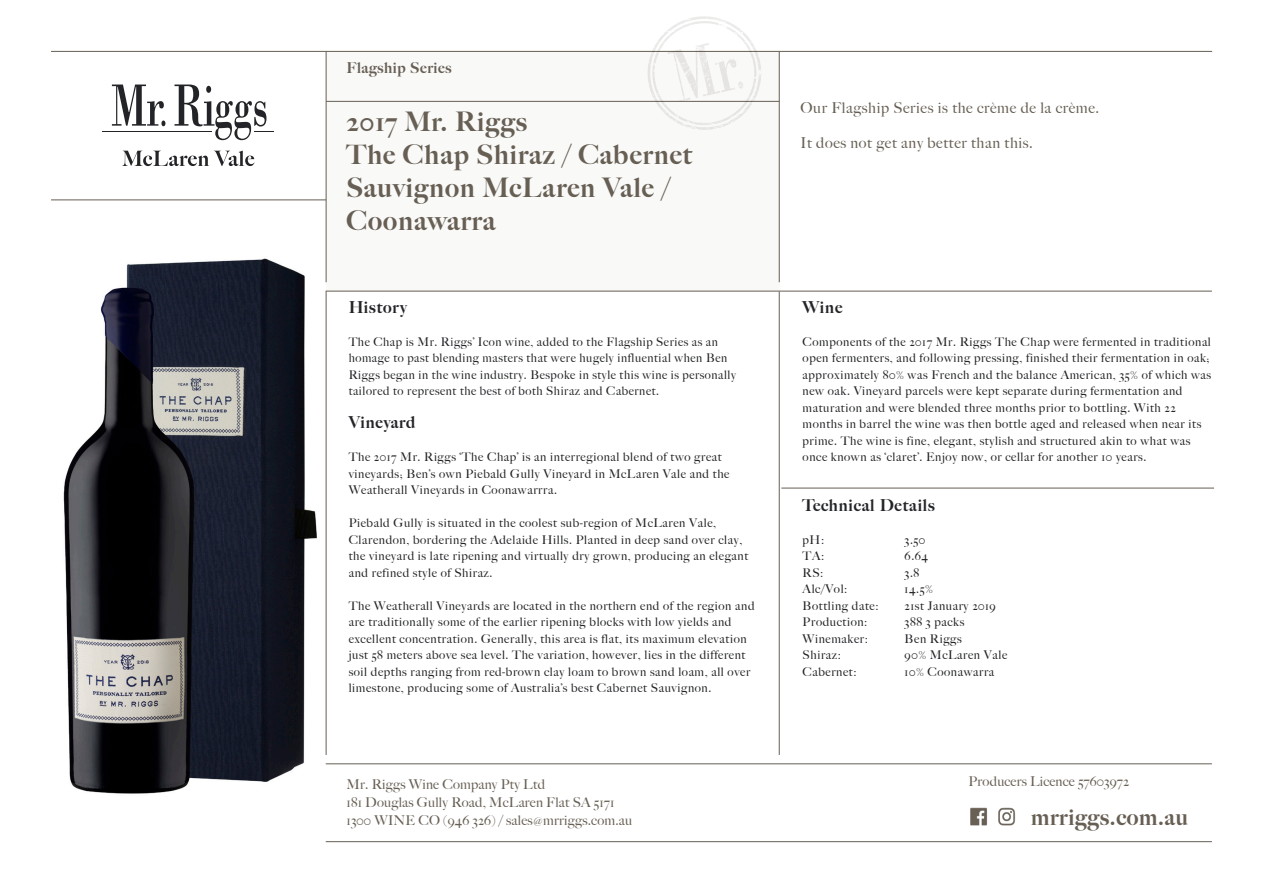
<style>
.page{position:relative;width:1263px;height:893px;background:#fff}
.page>*{position:absolute;margin:0;border:0;box-sizing:border-box;transform-origin:0 0}
.t1{font:900 27px/33px "Big Caslon FB";letter-spacing:.04em;color:#675f54}
.t2{font:900 22.5px "Big Caslon FB";letter-spacing:.03em;color:#675f54}
.t3{font:900 16.5px "Big Caslon FB";letter-spacing:.05em;color:#222427}
.t4{font:500 15px "Big Caslon";letter-spacing:.04em;color:#675f54}
.t5{font:900 15px "Big Caslon FB";letter-spacing:.04em;color:#675f54}
.t6{font:500 13.5px/18px "Big Caslon";letter-spacing:.015em;color:#675f54}
.t7{font:500 12px/16.5px "Big Caslon";letter-spacing:.05em;color:#222427}
.s1{font-size:10.5px}
</style>
<div class="page">
<div style="left:326px;top:51px;width:454px;height:240px;background:#f9f9f8"></div>
<svg style="left:122px;top:151px;width:132px;height:15px"></svg>
<hr style="left:102px;top:131px;width:110px;height:1px;background:#222427">
<svg style="left:112px;top:85px;width:53px;height:41px"></svg>
<svg style="left:174px;top:85px;width:100px;height:55px"></svg>
<hr style="left:51px;top:51px;width:1161px;height:1px;background:#675f54">
<hr style="left:326px;top:841px;width:886px;height:1px;background:#675f54">
<hr style="left:326px;top:763px;width:886px;height:1px;background:#675f54">
<hr style="left:326px;top:291px;width:886px;height:1px;background:#675f54">
<hr style="left:779px;top:291px;width:1px;height:464px;background:#675f54">
<hr style="left:326px;top:291px;width:1px;height:464px;background:#675f54">
<hr style="left:779px;top:51px;width:1px;height:231px;background:#675f54">
<hr style="left:326px;top:51px;width:1px;height:231px;background:#675f54">
<hr style="left:326px;top:101px;width:453px;height:1px;background:#675f54">
<hr style="left:51px;top:200px;width:275px;height:1px;background:#675f54">
<svg style="left:648px;top:16px;width:114px;height:114px"></svg>
<img style="left:970px;top:807px;width:46px;height:19px">
<hr style="left:781px;top:488px;width:433px;height:1px;background:#675f54">
<img style="left:63px;top:258px;width:254px;height:536px">
<p class="t5" style="left:347px;top:58px;width:106px">Flagship Series</p>
<p class="t1" style="left:347px;top:105px;width:347px">2017 Mr. Riggs<br>The Chap Shiraz / Cabernet<br>Sauvignon McLaren Vale /<br>Coonawarra</p>
<p class="t3" style="left:349px;top:297px;width:59px">History</p>
<p class="t7" style="left:349px;top:333px;width:389px">The Chap is Mr. Riggs’ Icon wine, added to the Flagship Series as an homage to past blending masters that were hugely influential when Ben Riggs began in the wine industry. Bespoke in style this wine is personally tailored to represent the best of both Shiraz and Cabernet.</p>
<p class="t3" style="left:349px;top:412px;width:68px">Vineyard</p>
<p class="t7" style="left:349px;top:448px;width:382px">The 2017 Mr. Riggs ‘The Chap’ is an interregional blend of two great vineyards; Ben’s own Piebald Gully Vineyard in McLaren Vale and the<br>Weatherall Vineyards in Coonawarrra.</p>
<p class="t7" style="left:349px;top:514px;width:401px">Piebald Gully is situated in the coolest sub-region of McLaren Vale, Clarendon, bordering the Adelaide Hills. Planted in deep sand over clay, the vineyard is late ripening and virtually dry grown, producing an elegant and refined style of Shiraz.</p>
<p class="t7" style="left:349px;top:597px;width:407px">The Weatherall Vineyards are located in the northern end of the region and are traditionally some of the earlier ripening blocks with low yields and excellent concentration. Generally, this area is flat, its maximum elevation just 58 meters above sea level. The variation, however, lies in the different soil depths ranging from red-brown clay loam to brown sand loam, all over limestone, producing some of Australia’s best Cabernet Sauvignon.</p>
<p class="t6" style="left:347px;top:774px;width:287px">Mr. Riggs Wine Company Pty Ltd<br>181 Douglas Gully Road, McLaren Flat SA 5171<br>1300 WINE CO (946 326) / sales<span class="s1">@</span>mrriggs.com.au</p>
<p class="t4" style="left:800px;top:95px;width:300px">Our Flagship Series is the crème de la crème.</p>
<p class="t4" style="left:800px;top:130px;width:234px">It does not get any better than this.</p>
<p class="t3" style="left:803px;top:297px;width:41px">Wine</p>
<p class="t7" style="left:803px;top:333px;width:410px">Components of the 2017 Mr. Riggs The Chap were fermented in traditional open fermenters, and following pressing, finished their fermentation in oak; approximately 80% was French and the balance American, 35% of which was new oak. Vineyard parcels were kept separate during fermentation and maturation and were blended three months prior to bottling. With 22 months in barrel the wine was then bottle aged and released when near its prime. The wine is fine, elegant, stylish and structured akin to what was once known as ‘claret’. Enjoy now, or cellar for another 10 years.</p>
<p class="t3" style="left:803px;top:495px;width:134px">Technical Details</p>
<p class="t7" style="left:803px;top:531px;width:23px">pH:</p>
<p class="t7" style="left:905px;top:531px;width:22px">3.50</p>
<p class="t7" style="left:803px;top:547px;width:23px">TA:</p>
<p class="t7" style="left:905px;top:547px;width:25px">6.64</p>
<p class="t7" style="left:803px;top:564px;width:22px">RS:</p>
<p class="t7" style="left:905px;top:564px;width:16px">3.8</p>
<p class="t7" style="left:803px;top:580px;width:46px">Alc/Vol:</p>
<p class="t7" style="left:905px;top:580px;width:30px">14.5%</p>
<p class="t7" style="left:803px;top:597px;width:77px">Bottling date:</p>
<p class="t7" style="left:905px;top:597px;width:93px">21st January 2019</p>
<p class="t7" style="left:803px;top:613px;width:66px">Production:</p>
<p class="t7" style="left:905px;top:613px;width:61px">388 3 packs</p>
<p class="t7" style="left:803px;top:630px;width:67px">Winemaker:</p>
<p class="t7" style="left:905px;top:630px;width:59px">Ben Riggs</p>
<p class="t7" style="left:803px;top:646px;width:40px">Shiraz:</p>
<p class="t7" style="left:905px;top:646px;width:104px">90% McLaren Vale</p>
<p class="t7" style="left:803px;top:663px;width:55px">Cabernet:</p>
<p class="t7" style="left:905px;top:663px;width:91px">10% Coonawarra</p>
<p class="t6" style="left:968px;top:772px;width:162px">Producers Licence 57603972</p>
<p class="t2" style="left:1031px;top:804px;width:158px">mrriggs.com.au</p>
</div>
